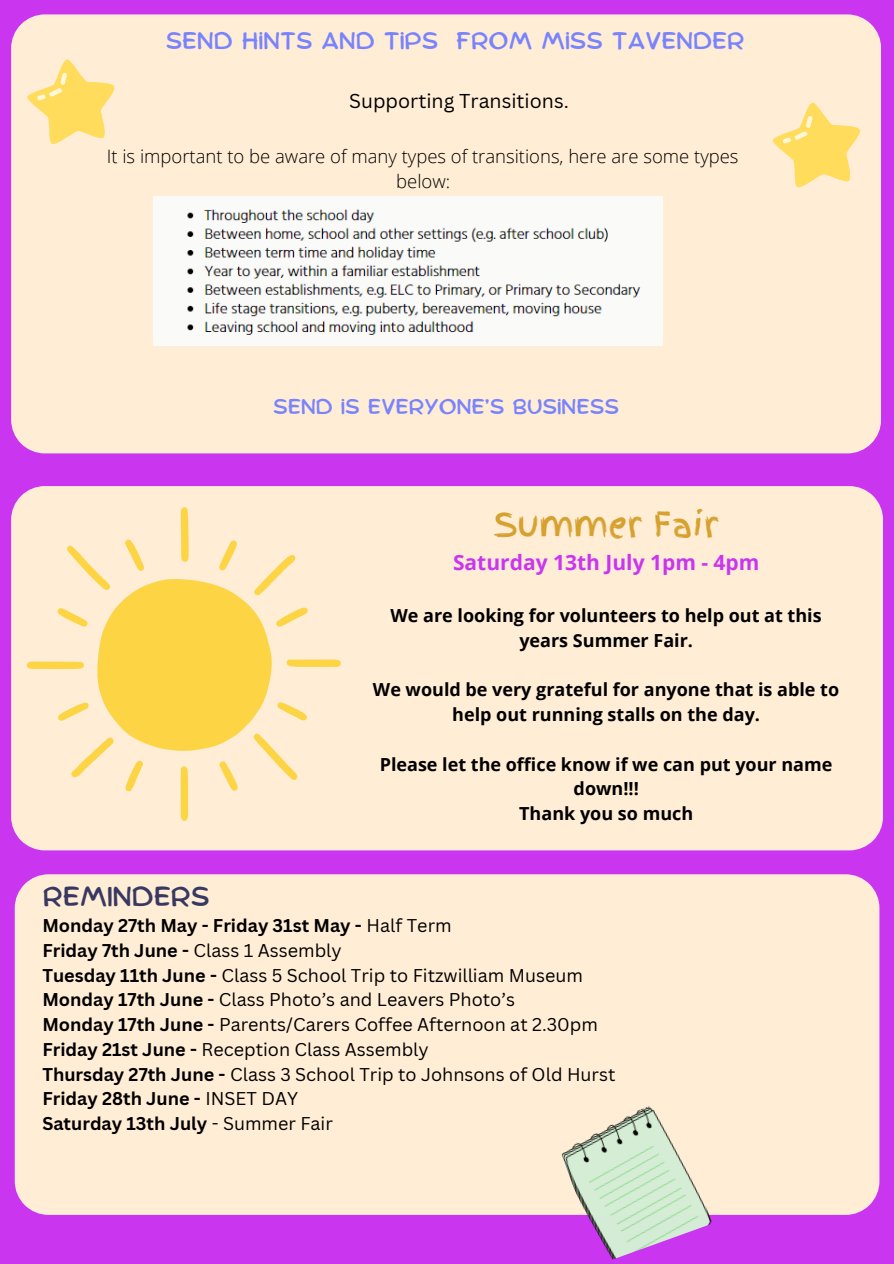
<style>
.page{position:relative;width:894px;height:1264px;background:#fff}
.page>*{position:absolute;margin:0;border:0;box-sizing:border-box;transform-origin:0 0}
.t1{font:33px "Finger Paint";color:#d6a12e}
.t2{font:27px "Comica";color:#383962}
.t3{font:23.55px "Comica";color:#7983fc}
.t4{font:21px "Comica";color:#7983fc}
.t5{font:700 21px "Open Sans";color:#ca36ef}
.t6{font:19.5px "Canva Sans";color:#000}
.t7{font:300 18.45px/25.5px "Open Sans";color:#000;text-align:center}
.t8{font:18px "Canva Sans";color:#000}
.t9{font:700 18px/24.8px "Open Sans";color:#000;text-align:center}
.t10{font:700 18px "Canva Sans";color:#000}
.s1{font-weight:400}
.s2{font-weight:700}
</style>
<div class="page">
<div style="left:0;top:0;width:893px;height:1263px;background:#ca36ef"></div>
<div style="left:11px;top:14px;width:869px;height:439px;background:#ffedd5"></div>
<svg style="left:27px;top:59px;width:89px;height:87px"></svg>
<div style="left:15px;top:874px;width:864px;height:340px;background:#ffedd5"></div>
<svg style="left:772px;top:102px;width:89px;height:87px"></svg>
<div style="left:11px;top:486px;width:871px;height:364px;background:#ffedd5"></div>
<img style="left:556px;top:1099px;width:156px;height:161px">
<img style="left:153px;top:196px;width:509px;height:150px">
<svg style="left:27px;top:507px;width:314px;height:314px;fill:#ffedd5"></svg>
<h6 class="t3" style="left:166px;top:30px;width:580px">SEND HINTS AND TIPS FROM MISS TAVENDER</h6>
<p class="t6" style="left:349px;top:87px;width:221px">Supporting Transitions.</p>
<p class="t7" style="left:107px;top:143px;width:633px">It is important to be aware of many types of transitions, here are some types below:</p>
<h6 class="t4" style="left:273px;top:397px;width:347px">SEND IS EVERYONE’S BUSINESS</h6>
<p class="t2" style="left:43px;top:884px;width:168px">REMINDERS</p>
<p class="t1" style="left:494px;top:501px;width:226px">Summer Fair</p>
<p class="t5" style="left:453px;top:548px;width:308px">Saturday 13th July 1pm - 4pm</p>
<p class="t9" style="left:390px;top:602px;width:432px">We are looking for volunteers to help out at this years Summer Fair.</p>
<p class="t9" style="left:373px;top:677px;width:467px">We would be very grateful for anyone that is able to help out running stalls on the day.</p>
<p class="t9" style="left:379px;top:751px;width:454px">Please let the office know if we can put your name down!!!<br>Thank you so much</p>
<h5 class="t10" style="left:42px;top:912px;width:410px">Monday 27th May - Friday 31st May - <span class="s1">Half Term</span></h5>
<p class="t10" style="left:42px;top:937px;width:301px">Friday 7th June - <span class="s1">Class 1 Assembly</span></p>
<p class="t8" style="left:42px;top:962px;width:542px"><span class="s2">Tuesday 11th June -</span> Class 5 School Trip to Fitzwilliam Museum</p>
<p class="t8" style="left:42px;top:987px;width:474px"><span class="s2">Monday 17th June -</span> Class Photo’s and Leavers Photo’s</p>
<h5 class="t8" style="left:42px;top:1011px;width:557px"><span class="s2">Monday 17th June -</span> Parents/Carers Coffee Afternoon at 2.30pm</h5>
<p class="t8" style="left:42px;top:1036px;width:388px"><span class="s2">Friday 21st June -</span> Reception Class Assembly</p>
<h1 class="t8" style="left:42px;top:1061px;width:574px"><span class="s2">Thursday 27th June -</span> Class 3 School Trip to Johnsons of Old Hurst</h1>
<h4 class="t10" style="left:42px;top:1086px;width:257px">Friday 28th June - <span class="s1">INSET DAY</span></h4>
<h6 class="t10" style="left:42px;top:1110px;width:292px">Saturday 13th July <span class="s1">- Summer Fair</span></h6>
</div>
